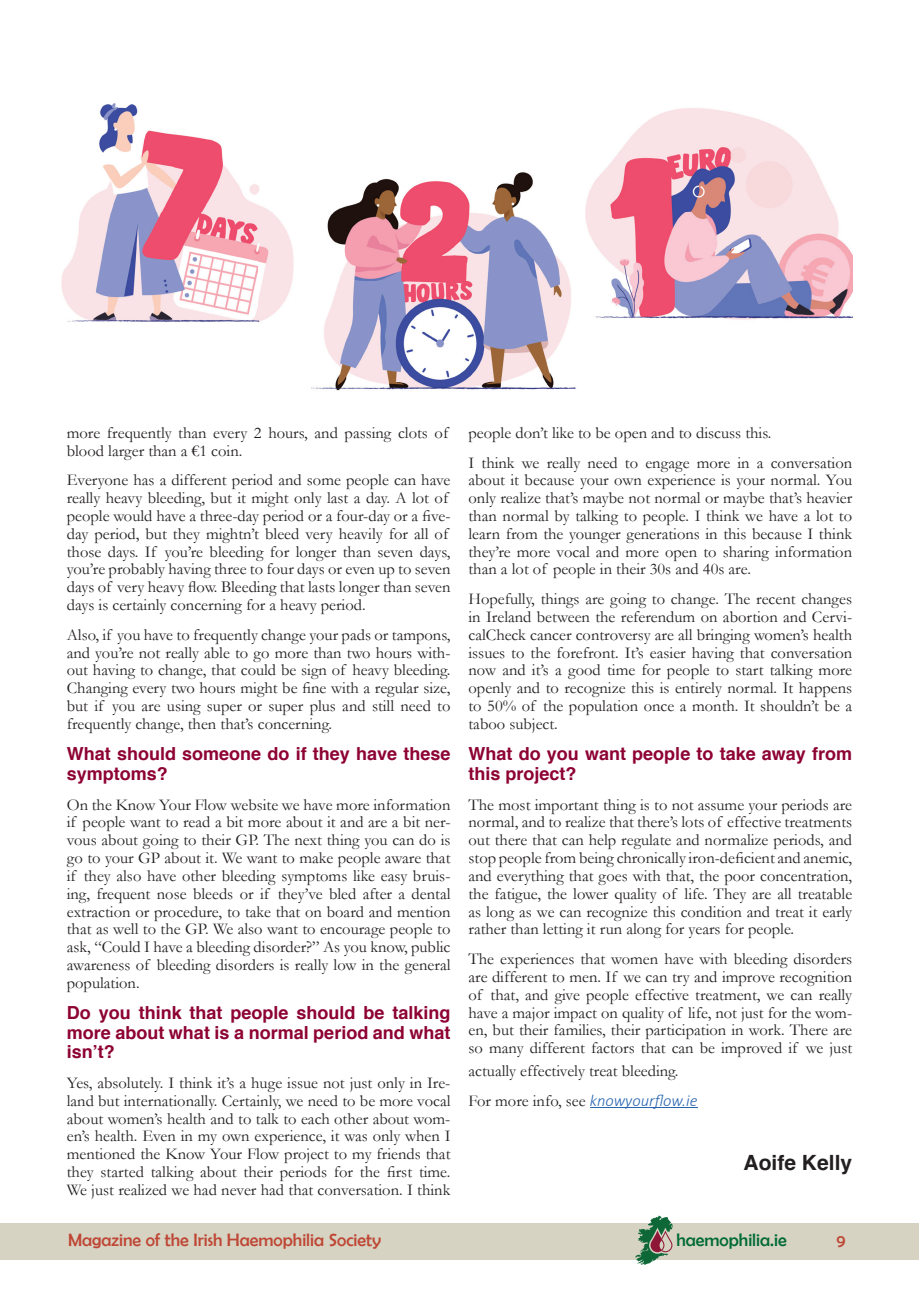
<style>
.page{position:relative;width:919px;height:1289px;background:#fff}
.page>*{position:absolute;margin:0;border:0;box-sizing:border-box;transform-origin:0 0}
.t1{font:700 21px "Helvetica";color:#231f20}
.t2{font:700 18px/19.4px "Helvetica";color:#8d0233}
.t3{font:18px "Berlin Sans FB";color:#bf4634}
.t4{font:18px "Berlin Sans FB";color:#006a35}
.t5{font:16.5px/17.9px "Garamond";color:#231f20;text-align:justify}
.s1{font-family:"Calibri";font-weight:300;font-style:italic;color:#2865b1}
</style>
<div class="page">
<div style="left:0;top:1222px;width:918px;height:37px;background:#d6d3c3"></div>
<svg style="left:635px;top:1215px;width:37px;height:49px"></svg>
<hr style="left:589px;top:1107px;width:108px;height:1px;background:#2865b1">
<img style="left:585px;top:108px;width:267px;height:212px">
<img style="left:311px;top:172px;width:265px;height:255px">
<img style="left:61px;top:103px;width:233px;height:219px">
<p class="t5" style="left:67px;top:423px;width:383px">more frequently than every 2 hours, and passing clots of blood larger than a €1 coin.</p>
<p class="t5" style="left:67px;top:471px;width:385px;text-align:left">Everyone has a different period and some people can have really heavy bleeding, but it might only last a day. A lot of people would have a three-day period or a four-day or a five&shy;day period, but they mightn’t bleed very heavily for all of those days. If you’re bleeding for longer than seven days, you’re probably having three to four days or even up to seven days of very heavy flow. Bleeding that lasts longer than seven days is certainly concerning for a heavy period.</p>
<p class="t5" style="left:67px;top:625px;width:385px">Also, if you have to frequently change your pads or tampons, and you’re not really able to go more than two hours with&shy;out having to change, that could be sign of heavy bleeding.<br>Changing every two hours might be fine with a regular size, but if you are using super or super plus and still need to frequently change, then that’s concerning.</p>
<p class="t2" style="left:67px;top:744px;width:385px">What should someone do if they have these symptoms?</p>
<p class="t5" style="left:67px;top:795px;width:385px">On the Know Your Flow website we have more information if people want to read a bit more about it and are a bit ner&shy;vous about going to their GP. The next thing you can do is go to your GP about it. We want to make people aware that if they also have other bleeding symptoms like easy bruis&shy;ing, frequent nose bleeds or if they’ve bled after a dental extraction or procedure, to take that on board and mention that as well to the GP. We also want to encourage people to ask, “Could I have a bleeding disorder?” As you know, public awareness of bleeding disorders is really low in the general population.</p>
<p class="t2" style="left:67px;top:1002px;width:385px;text-align:justify">Do you think that people should be talking more about what is a normal period and what isn’t?</p>
<p class="t5" style="left:67px;top:1073px;width:385px">Yes, absolutely. I think it’s a huge issue not just only in Ire&shy;land but internationally. Certainly, we need to be more vocal about women’s health and to talk to each other about wom&shy;en’s health. Even in my own experience, it was only when I mentioned the Know Your Flow project to my friends that they started talking about their periods for the first time.<br>We just realized we had never had that conversation. I think</p>
<p class="t5" style="left:468px;top:417px;width:385px;line-height:29.8px">people don’t like to be open and to discuss this.<br>I think we really need to engage more in a conversation</p>
<p class="t5" style="left:468px;top:471px;width:385px">about it because your own experience is your normal. You only realize that’s maybe not normal or maybe that’s heavier than normal by talking to people. I think we have a lot to learn from the younger generations in this because I think they’re more vocal and more open to sharing information than a lot of people in their 30s and 40s are.</p>
<p class="t5" style="left:468px;top:589px;width:385px">Hopefully, things are going to change. The recent changes in Ireland between the referendum on abortion and Cervi&shy;calCheck cancer controversy are all bringing women’s health issues to the forefront. It’s easier having that conversation now and it’s a good time for people to start talking more openly and to recognize this is entirely normal. It happens to 50% of the population once a month. It shouldn’t be a taboo subject.</p>
<p class="t2" style="left:468px;top:744px;width:385px">What do you want people to take away from this project?</p>
<p class="t5" style="left:468px;top:795px;width:385px">The most important thing is to not assume your periods are normal, and to realize that there’s lots of effective treatments out there that can help regulate and normalize periods, and stop people from being chronically iron-deficient and anemic, and everything that goes with that, the poor concentration, the fatigue, the lower quality of life. They are all treatable as long as we can recognize this condition and treat it early rather than letting it run along for years for people.</p>
<p class="t5" style="left:468px;top:949px;width:385px">The experiences that women have with bleeding disorders are different to men. If we can try and improve recognition of that, and give people effective treatment, we can really have a major impact on quality of life, not just for the wom&shy;en, but their families, their participation in work. There are so many different factors that can be improved if we just</p>
<p class="t5" style="left:468px;top:1055px;width:231px;line-height:29.8px">actually effectively treat bleeding.<br>For more info, see <span class="s1">knowyourflow.ie</span></p>
<p class="t1" style="left:743px;top:1149px;width:110px">Aoife Kelly</p>
<p class="t3" style="left:68px;top:1230px;width:314px">Magazine of the Irish Haemophilia Society</p>
<p class="t4" style="left:676px;top:1229px;width:112px">haemophilia.ie</p>
<p class="t3" style="left:836px;top:1230px;width:11px">9</p>
</div>
